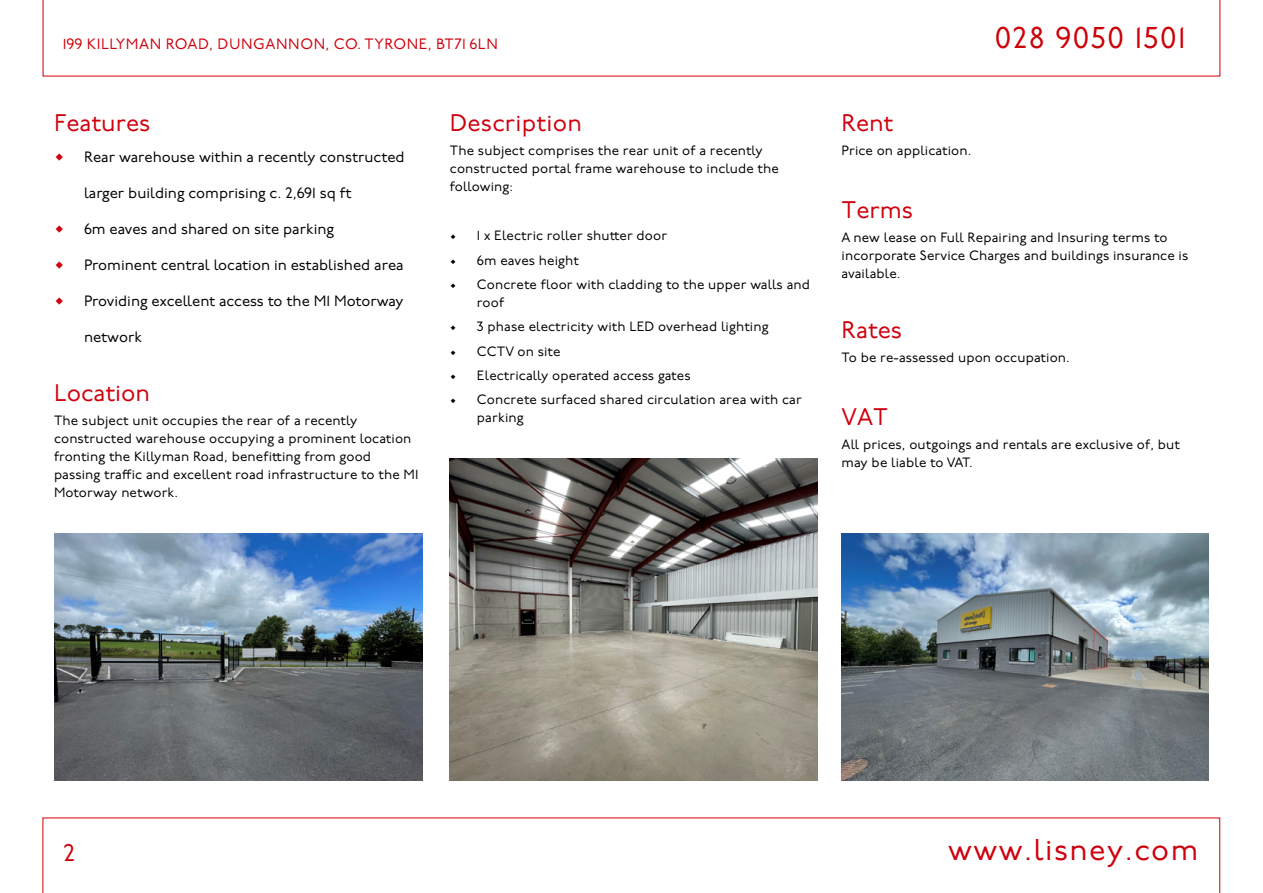
<style>
.page{position:relative;width:1263px;height:893px;background:#fff}
.page>*{position:absolute;margin:0;border:0;box-sizing:border-box;transform-origin:0 0}
.t1{font:30px "P22 Underground";letter-spacing:.05em;color:#cf000d}
.t2{font:30px "P22 Underground";letter-spacing:.05em;color:#cc0008}
.t3{font:24px "P22 Underground";color:#cf000d}
.t4{font:24px "P22 Underground";color:#cc0008}
.t5{font:15px "P22 Underground";color:#000}
.t6{font:15px "P22 Underground";letter-spacing:.04em;color:#cf000d}
.t7{font:13.5px/18px "P22 Underground";letter-spacing:.01em;color:#000}
.s1{font-weight:600;font-size:21px;color:#cf000d}
</style>
<div class="page">
<img style="left:54px;top:533px;width:369px;height:247px">
<img style="left:450px;top:458px;width:368px;height:322px">
<img style="left:841px;top:533px;width:368px;height:247px">
<svg style="left:43px;top:818px;width:1177px;height:75px"></svg>
<p class="t6" style="left:63px;top:36px;width:436px">199 KILLYMAN ROAD, DUNGANNON, CO. TYRONE, BT71 6LN</p>
<h2 class="t3" style="left:54px;top:110px;width:98px">Features</h2>
<p class="t5" style="left:54px;top:149px;width:352px"><span class="s1">•</span> Rear warehouse within a recently constructed</p>
<p class="t5" style="left:84px;top:185px;width:269px">larger building comprising c. 2,691 sq ft</p>
<p class="t5" style="left:54px;top:221px;width:282px"><span class="s1">•</span> 6m eaves and shared on site parking</p>
<p class="t5" style="left:54px;top:257px;width:351px"><span class="s1">•</span> Prominent central location in established area</p>
<p class="t5" style="left:54px;top:293px;width:351px"><span class="s1">•</span> Providing excellent access to the M1 Motorway</p>
<p class="t5" style="left:84px;top:329px;width:60px">network</p>
<h2 class="t3" style="left:54px;top:380px;width:98px">Location</h2>
<p class="t7" style="left:54px;top:412px;width:366px">The subject unit occupies the rear of a recently constructed warehouse occupying a prominent location fronting the Killyman Road, benefitting from good passing traffic and excellent road infrastructure to the M1<br>Motorway network.</p>
<h2 class="t3" style="left:450px;top:110px;width:133px">Description</h2>
<p class="t7" style="left:450px;top:142px;width:330px">The subject comprises the rear unit of a recently constructed portal frame warehouse to include the following:</p>
<p class="t7" style="left:450px;top:227px;width:219px">• 1 x Electric roller shutter door</p>
<p class="t7" style="left:450px;top:252px;width:130px">• 6m eaves height</p>
<p class="t7" style="left:477px;top:276px;width:335px;text-indent:-27px">• Concrete floor with cladding to the upper walls and roof</p>
<p class="t7" style="left:450px;top:318px;width:320px">• 3 phase electricity with LED overhead lighting</p>
<p class="t7" style="left:450px;top:343px;width:112px">• CCTV on site</p>
<p class="t7" style="left:450px;top:367px;width:242px">• Electrically operated access gates</p>
<p class="t7" style="left:477px;top:391px;width:326px;text-indent:-27px">• Concrete surfaced shared circulation area with car parking</p>
<h1 class="t2" style="left:995px;top:21px;width:192px">028 9050 1501</h1>
<h2 class="t3" style="left:841px;top:110px;width:53px">Rent</h2>
<p class="t7" style="left:841px;top:142px;width:131px">Price on application.</p>
<h2 class="t3" style="left:841px;top:197px;width:73px">Terms</h2>
<p class="t7" style="left:841px;top:229px;width:348px">A new lease on Full Repairing and Insuring terms to incorporate Service Charges and buildings insurance is available.</p>
<h2 class="t3" style="left:841px;top:317px;width:62px">Rates</h2>
<p class="t7" style="left:841px;top:349px;width:230px">To be re-assessed upon occupation.</p>
<h2 class="t3" style="left:841px;top:404px;width:48px">VAT</h2>
<p class="t7" style="left:841px;top:436px;width:340px">All prices, outgoings and rentals are exclusive of, but may be liable to VAT.</p>
<h2 class="t4" style="left:64px;top:839px;width:13px">2</h2>
<h1 class="t1" style="left:948px;top:833px;width:252px">www.lisney.com</h1>
</div>
